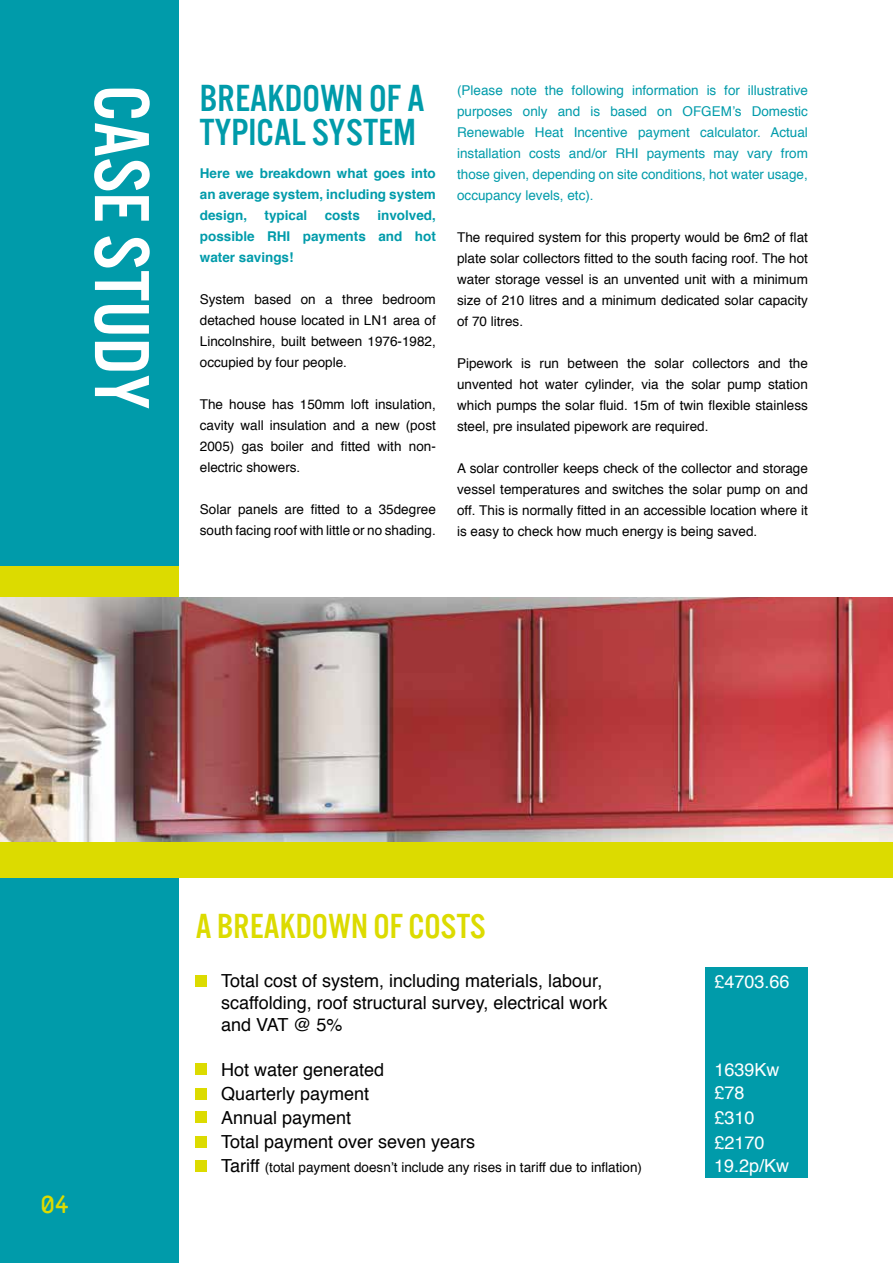
<style>
.page{position:relative;width:893px;height:1263px;background:#fff}
.page>*{position:absolute;margin:0;border:0;box-sizing:border-box;transform-origin:0 0}
.t1{font:81px "U.S.101";color:#fff}
.t2{font:39px/34.5px "U.S.101";color:#009baa}
.t3{font:36px "U.S.101";color:#dcdb00}
.t4{font:25.5px "Sci Fly Sans";color:#dcdb00}
.t5{font:18px/24px "Helvetica";color:#000}
.t6{font:18px/23.9px "Helvetica";color:#fff}
.t7{font:13.5px/21px "Helvetica";color:#000;text-align:justify}
.t8{font:13.5px/21px "Helvetica";color:#009baa;text-align:justify}
.t9{font:700 13.5px/21px "Helvetica";color:#009baa;text-align:justify}
.s1{font-size:18px}
</style>
<div class="page">
<div style="left:0;top:697px;width:179px;height:566px;background:#009baa"></div>
<div style="left:0;top:841px;width:893px;height:36px;background:#dcdb00"></div>
<div style="left:0;top:0;width:179px;height:600px;background:#dcdb00"></div>
<div style="left:0;top:0;width:179px;height:566px;background:#009baa"></div>
<div style="left:706px;top:967px;width:102px;height:211px;background:#009baa"></div>
<div style="left:196px;top:975px;width:11px;height:11px;background:#dcdb00"></div>
<div style="left:196px;top:1063px;width:11px;height:11px;background:#dcdb00"></div>
<div style="left:196px;top:1088px;width:11px;height:11px;background:#dcdb00"></div>
<div style="left:196px;top:1112px;width:11px;height:11px;background:#dcdb00"></div>
<div style="left:196px;top:1136px;width:11px;height:12px;background:#dcdb00"></div>
<div style="left:196px;top:1160px;width:11px;height:11px;background:#dcdb00"></div>
<img style="left:0;top:597px;width:893px;height:245px">
<h1 class="t1" style="left:165px;top:85px;width:326px;rotate:90deg">CASE STUDY</h1>
<h2 class="t2" style="left:200px;top:82px;width:226px">BREAKDOWN OF A<br>TYPICAL SYSTEM</h2>
<p class="t9" style="left:200px;top:163px;width:237px">Here we breakdown what goes into an average system, including system design,</p>
<p class="t9" style="left:200px;top:205px;width:237px;text-indent:177px">involved, possible RHI payments and hot water savings!</p>
<p class="t7" style="left:200px;top:289px;width:237px">System based on a three bedroom detached house located in LN1 area of Lincolnshire, built between 1976-1982, occupied by four people.</p>
<p class="t7" style="left:200px;top:394px;width:237px">The house has 150mm loft insulation, cavity wall insulation and a new (post 2005) gas boiler and fitted with non&shy;electric showers.</p>
<p class="t7" style="left:200px;top:499px;width:237px">Solar panels are fitted to a 35degree south facing roof with little or no shading.</p>
<p class="t9" style="left:264px;top:205px;width:44px">typical</p>
<p class="t9" style="left:325px;top:205px;width:37px">costs</p>
<p class="t8" style="left:457px;top:80px;width:352px">(Please note the following information is for illustrative purposes only and is based on OFGEM’s Domestic Renewable Heat Incentive payment calculator. Actual installation costs and/or RHI payments may vary from those given, depending on site conditions, hot water usage, occupancy levels, etc).</p>
<p class="t7" style="left:457px;top:227px;width:352px">The required system for this property would be 6m2 of flat plate solar collectors fitted to the south facing roof. The hot water storage vessel is an unvented unit with a minimum size of 210 litres and a minimum dedicated solar capacity of 70 litres.</p>
<p class="t7" style="left:457px;top:353px;width:352px">Pipework is run between the solar collectors and the unvented hot water cylinder, via the solar pump station which pumps the solar fluid. 15m of twin flexible stainless steel, pre insulated pipework are required.</p>
<p class="t7" style="left:457px;top:458px;width:352px">A solar controller keeps check of the collector and storage vessel temperatures and switches the solar pump on and off. This is normally fitted in an accessible location where it is easy to check how much energy is being saved.</p>
<h3 class="t4" style="left:40px;top:1190px;width:31px">04</h3>
<h3 class="t3" style="left:195px;top:907px;width:292px">A BREAKDOWN OF COSTS</h3>
<h3 class="t5" style="left:221px;top:971px;width:388px;line-height:21.6px">Total cost of system, including materials, labour, scaffolding, roof structural survey, electrical work and VAT @ 5%</h3>
<h3 class="t5" style="left:221px;top:1058px;width:256px">Hot water generated<br>Quarterly payment<br>Annual payment<br>Total payment over seven years</h3>
<p class="t7" style="left:221px;top:1157px;width:422px"><span class="s1">Tariff</span> (total payment doesn’t include any rises in tariff due to inflation)</p>
<h3 class="t6" style="left:714px;top:970px;width:77px">£4703.66</h3>
<h3 class="t6" style="left:714px;top:1059px;width:67px;line-height:23px">1639Kw £78</h3>
<h3 class="t6" style="left:714px;top:1107px;width:77px">£310 £2170<br>19.2p/Kw</h3>
</div>
